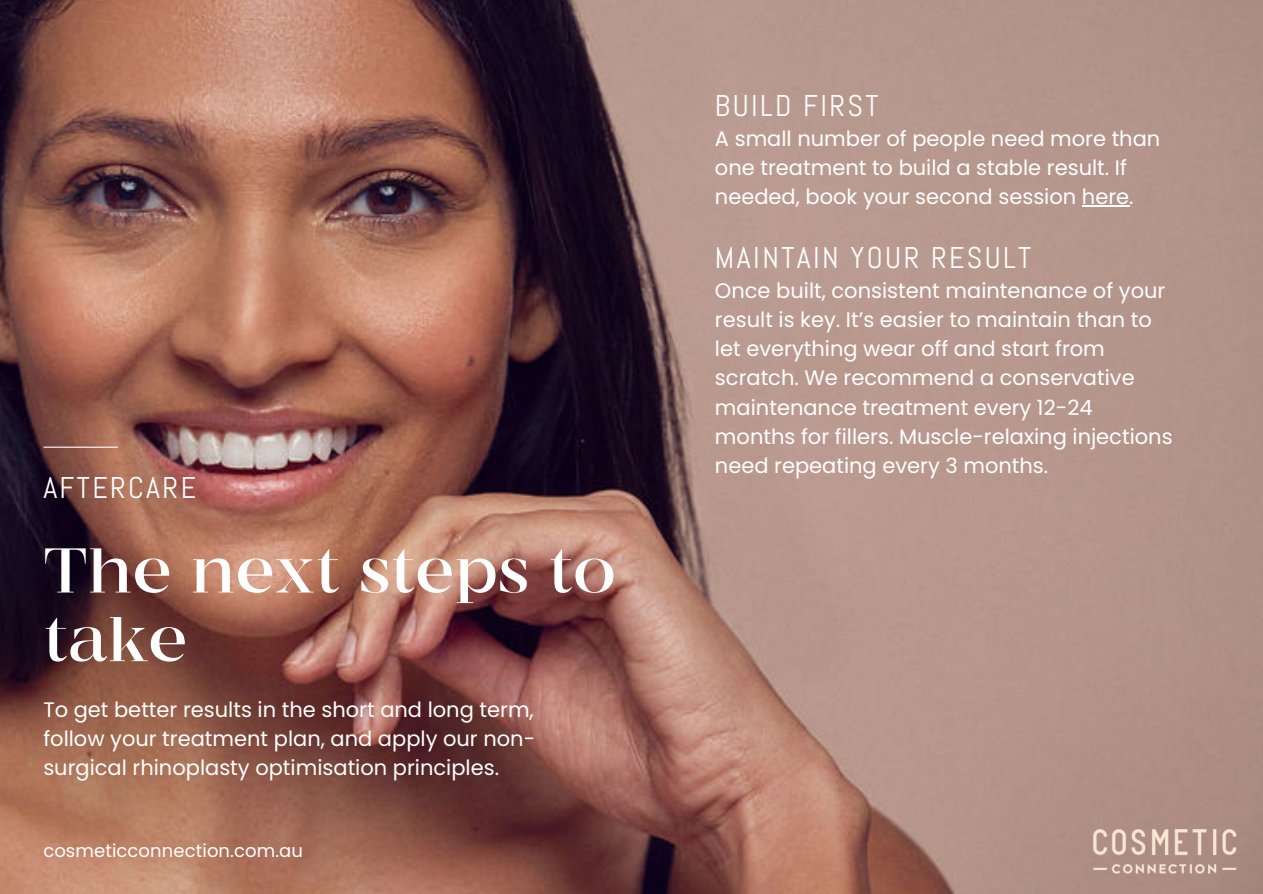
<style>
.page{position:relative;width:1263px;height:894px;background:#fff}
.page>*{position:absolute;margin:0;border:0;box-sizing:border-box;transform-origin:0 0}
.t1{font:300 63px/68.6px "MADE Coachella";color:#fff}
.t2{font:30px "Abel";letter-spacing:.08em;color:#fff}
.t3{font:21px/29.2px "Poppins";color:#fff}
.t4{font:18px "Poppins";letter-spacing:.005em;color:#fff}
</style>
<div class="page">
<img style="left:0;top:0;width:1262px;height:893px">
<img style="left:1067px;top:803px;width:195px;height:89px">
<hr style="left:1082px;top:205px;width:47px;height:1px;background:#fff">
<hr style="left:44px;top:446px;width:74px;height:1px;background:#fff">
<p class="t2" style="left:43px;top:468px;width:154px">AFTERCARE</p>
<p class="t1" style="left:43px;top:538px;width:574px">The next steps to take</p>
<p class="t3" style="left:43px;top:694px;width:493px;text-align:justify">To get better results in the short and long term, follow your treatment plan, and apply our non&shy;surgical rhinoplasty optimisation principles.</p>
<p class="t4" style="left:43px;top:838px;width:261px">cosmeticconnection.com.au</p>
<p class="t2" style="left:715px;top:87px;width:165px">BUILD FIRST</p>
<p class="t3" style="left:715px;top:123px;width:447px">A small number of people need more than one treatment to build a stable result. If needed, book your second session here.</p>
<p class="t2" style="left:715px;top:239px;width:318px">MAINTAIN YOUR RESULT</p>
<p class="t3" style="left:715px;top:275px;width:459px">Once built, consistent maintenance of your result is key. It’s easier to maintain than to let everything wear off and start from scratch. We recommend a conservative maintenance treatment every 12-24 months for fillers. Muscle-relaxing injections need repeating every 3 months.</p>
</div>
